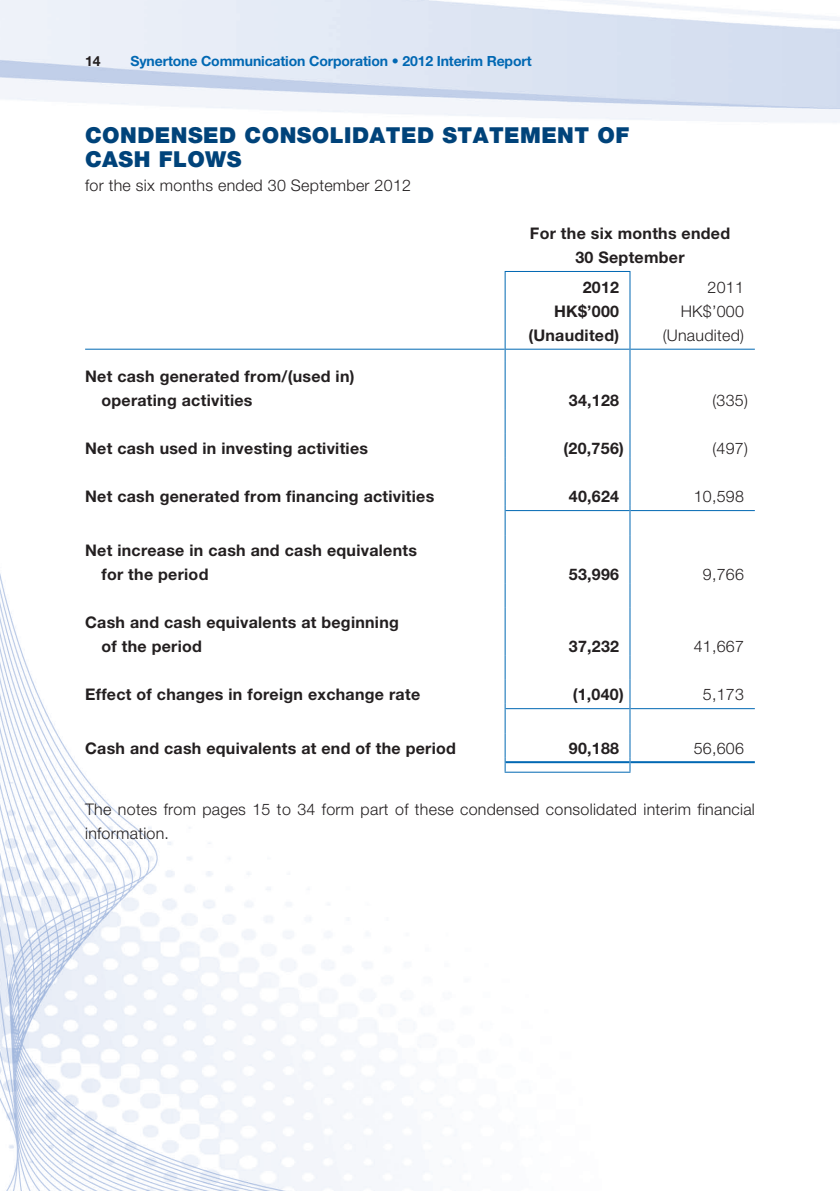
<style>
.page{position:relative;width:840px;height:1191px;background:#fff}
.page>*{position:absolute;margin:0;border:0;box-sizing:border-box;transform-origin:0 0}
.t1{font:900 22px/24px "Helvetica Neue LT Std";letter-spacing:.02em;color:#00437a}
.t2{font:700 16px/24px "Helvetica Neue LT Std";letter-spacing:.015em;color:#231f20}
.t3{font:300 16px/24px "Helvetica Neue LT Std";letter-spacing:.015em;color:#231f20}
.t4{font:700 14px "Helvetica Neue LT Std";letter-spacing:-.01em;color:#0168b3}
.t5{font:700 14px "Helvetica Neue LT Std";color:#231f20}
.s1{font-family:"Univers LT Std";font-weight:300}
</style>
<div class="page">
<img style="left:0;top:0;width:839px;height:1191px">
<hr style="left:504px;top:271px;width:126px;height:1px;background:#0168b3">
<hr style="left:504px;top:771px;width:126px;height:1px;background:#0168b3">
<svg style="left:504px;top:272px;width:1px;height:89px"></svg>
<hr style="left:504px;top:361px;width:1px;height:48px;background:#0168b3">
<hr style="left:504px;top:535px;width:1px;height:48px;background:#0168b3">
<svg style="left:504px;top:583px;width:1px;height:24px"></svg>
<hr style="left:504px;top:607px;width:1px;height:48px;background:#0168b3">
<svg style="left:504px;top:655px;width:1px;height:116px"></svg>
<svg style="left:629px;top:272px;width:1px;height:89px"></svg>
<hr style="left:629px;top:361px;width:1px;height:48px;background:#0168b3">
<hr style="left:629px;top:535px;width:1px;height:48px;background:#0168b3">
<svg style="left:629px;top:583px;width:1px;height:24px"></svg>
<hr style="left:629px;top:607px;width:1px;height:48px;background:#0168b3">
<svg style="left:629px;top:655px;width:1px;height:116px"></svg>
<svg style="left:504px;top:409px;width:1px;height:126px"></svg>
<svg style="left:629px;top:409px;width:1px;height:126px"></svg>
<hr style="left:85px;top:349px;width:419px;height:1px;background:#0168b3">
<hr style="left:505px;top:349px;width:124px;height:1px;background:#0168b3">
<hr style="left:630px;top:349px;width:124px;height:1px;background:#0168b3">
<hr style="left:505px;top:510px;width:124px;height:1px;background:#0168b3">
<hr style="left:630px;top:510px;width:124px;height:1px;background:#0168b3">
<hr style="left:505px;top:708px;width:124px;height:1px;background:#0168b3">
<hr style="left:630px;top:708px;width:124px;height:1px;background:#0168b3">
<hr style="left:505px;top:761px;width:124px;height:2px;background:#0168b3">
<hr style="left:630px;top:761px;width:124px;height:2px;background:#0168b3">
<p class="t5" style="left:85px;top:53px;width:17px">14</p>
<p class="t4" style="left:130px;top:53px;width:402px">Synertone Communication Corporation <span class="s1">•</span> 2012 Interim Report</p>
<h1 class="t1" style="left:85px;top:123px;width:545px">CONDENSED CONSOLIDATED STATEMENT OF<br>CASH FLOWS</h1>
<p class="t3" style="left:85px;top:173px;width:327px">for the six months ended 30 September 2012</p>
<p class="t2" style="left:529px;top:221px;width:202px;text-align:center">For the six months ended<br>30 September</p>
<p class="t2" style="left:582px;top:275px;width:38px">2012</p>
<p class="t3" style="left:707px;top:275px;width:38px">2011</p>
<p class="t2" style="left:553px;top:299px;width:67px">HK$’000</p>
<p class="t3" style="left:680px;top:299px;width:65px">HK$’000</p>
<p class="t2" style="left:528px;top:323px;width:92px">(Unaudited)</p>
<p class="t3" style="left:662px;top:323px;width:83px">(Unaudited)</p>
<p class="t2" style="left:101px;top:364px;width:254px;text-indent:-16px">Net cash generated from/(used in) operating activities</p>
<p class="t2" style="left:568px;top:388px;width:52px">34,128</p>
<p class="t3" style="left:712px;top:388px;width:37px">(335)</p>
<p class="t2" style="left:85px;top:436px;width:284px">Net cash used in investing activities</p>
<p class="t2" style="left:563px;top:436px;width:62px">(20,756)</p>
<p class="t3" style="left:712px;top:436px;width:37px">(497)</p>
<p class="t2" style="left:85px;top:484px;width:350px">Net cash generated from financing activities</p>
<p class="t2" style="left:568px;top:484px;width:52px">40,624</p>
<p class="t3" style="left:693px;top:484px;width:52px">10,598</p>
<p class="t2" style="left:101px;top:538px;width:317px;text-indent:-16px">Net increase in cash and cash equivalents for the period</p>
<p class="t2" style="left:568px;top:562px;width:52px">53,996</p>
<p class="t3" style="left:702px;top:562px;width:43px">9,766</p>
<p class="t2" style="left:101px;top:610px;width:299px;text-indent:-16px">Cash and cash equivalents at beginning of the period</p>
<p class="t2" style="left:568px;top:634px;width:52px">37,232</p>
<p class="t3" style="left:693px;top:634px;width:52px">41,667</p>
<p class="t2" style="left:85px;top:682px;width:336px">Effect of changes in foreign exchange rate</p>
<p class="t2" style="left:572px;top:682px;width:53px">(1,040)</p>
<p class="t3" style="left:702px;top:682px;width:43px">5,173</p>
<p class="t2" style="left:85px;top:736px;width:372px">Cash and cash equivalents at end of the period</p>
<p class="t2" style="left:568px;top:736px;width:52px">90,188</p>
<p class="t3" style="left:693px;top:736px;width:52px">56,606</p>
<p class="t3" style="left:85px;top:797px;width:671px">The notes from pages 15 to 34 form part of these condensed consolidated interim financial information.</p>
</div>
